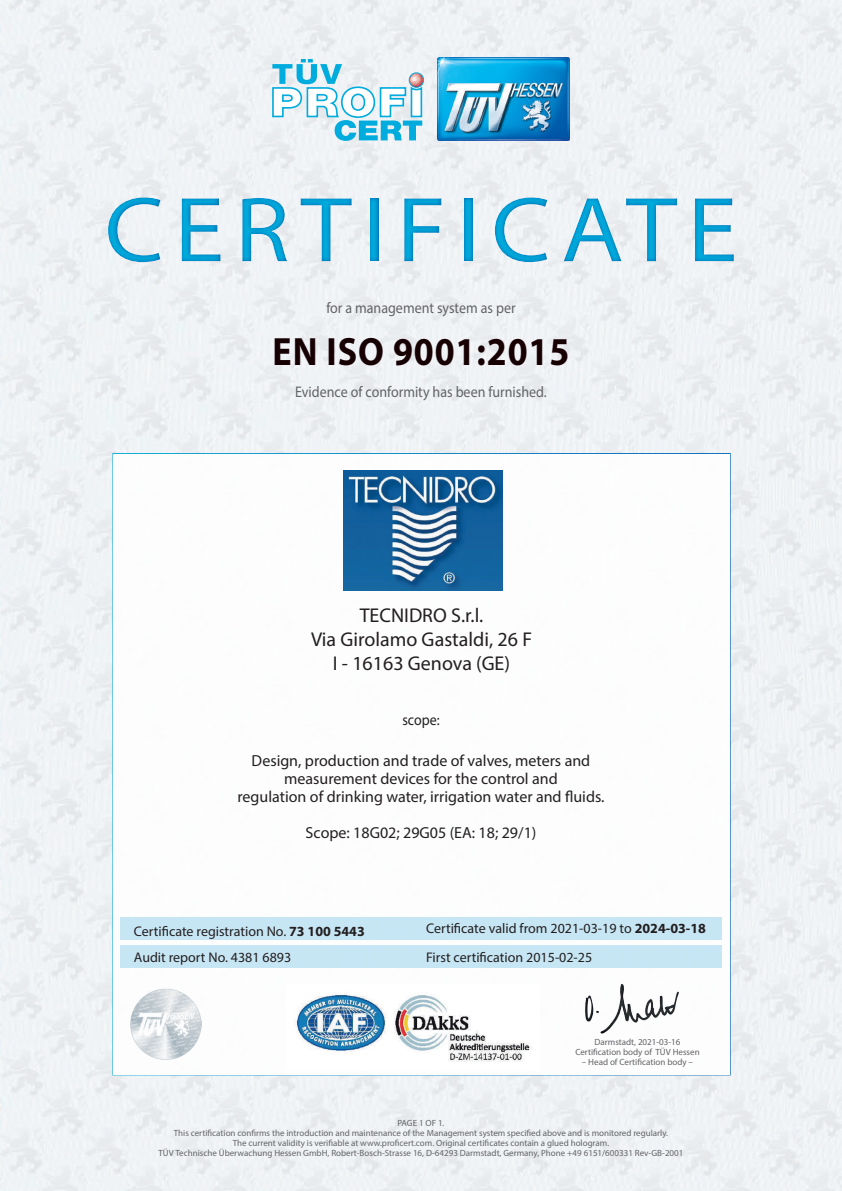
<style>
.page{position:relative;width:842px;height:1191px;background:#fff}
.page>*{position:absolute;margin:0;border:0;box-sizing:border-box;transform-origin:0 0}
.t1{font:93px "Myriad Pro";letter-spacing:.1em;color:#00acdd;scale:1.1 1}
.t2{font:700 39.6px "Myriad Pro";letter-spacing:.025em;color:#170003;scale:.91 1}
.t3{font:20px/24px "Myriad Pro";color:#231f20;text-align:center}
.t4{font:16px/18px "Myriad Pro";color:#231f20;text-align:center}
.t5{font:15.4px "Myriad Pro";color:#636366;scale:.91 1}
.t6{font:15.4px "Myriad Pro";color:#231f20;scale:.91 1}
.t7{font:14px/26px "Myriad Pro";color:#231f20}
.t8{font:9px/10px "Myriad Pro";color:#636366;text-align:center}
.s1{font-weight:700}
</style>
<div class="page">
<img style="left:0;top:0;width:842px;height:1191px">
<img style="left:437px;top:57px;width:132px;height:83px">
<svg style="left:272px;top:59px;width:152px;height:82px"></svg>
<div style="left:112px;top:453px;width:619px;height:622px;background:#fff;border:2px solid #fff"></div>
<div style="left:120px;top:945px;width:602px;height:23px;background:#c1e4f4"></div>
<div style="left:121px;top:917px;width:601px;height:22px;background:#c1e4f4"></div>
<img style="left:295px;top:994px;width:236px;height:68px">
<div style="left:0;top:172px;width:842px;height:114px;background:#006bb6;opacity:.75"></div>
<img style="left:343px;top:471px;width:159px;height:120px">
<img style="left:585px;top:984px;width:94px;height:50px">
<img style="left:130px;top:988px;width:71px;height:71px">
<h1 class="t1" style="left:104px;top:173px;width:577px">CERTIFICATE</h1>
<h3 class="t5" style="left:326px;top:298px;width:209px">for a management system as per</h3>
<h2 class="t2" style="left:273px;top:326px;width:328px">EN ISO 9001:2015</h2>
<h3 class="t5" style="left:295px;top:382px;width:278px">Evidence of conformity has been furnished.</h3>
<h3 class="t3" style="left:311px;top:603px;width:223px">TECNIDRO S.r.l.<br>Via Girolamo Gastaldi, 26 F<br>I - 16163 Genova (GE)</h3>
<h3 class="t6" style="left:402px;top:710px;width:42px">scope:</h3>
<h3 class="t4" style="left:237px;top:751px;width:368px">Design, production and trade of valves, meters and measurement devices for the control and<br>regulation of drinking water, irrigation water and fluids.</h3>
<h3 class="t4" style="left:306px;top:823px;width:232px">Scope: 18G02; 29G05 (EA: 18; 29/1)</h3>
<h3 class="t7" style="left:134px;top:917px;width:232px">Certificate registration No. <span class="s1">73 100 5443<br></span>Audit report No. 4381 6893</h3>
<h3 class="t7" style="left:426px;top:915px;width:281px">Certificate valid from 2021-03-19 to <span class="s1">2024-03-18</span></h3>
<h3 class="t7" style="left:426px;top:943px;width:168px">First certification 2015-02-25</h3>
<p class="t8" style="left:575px;top:1037px;width:126px">Darmstadt, 2021-03-16<br>Certification body of TÜV Hessen</p>
<p class="t8" style="left:582px;top:1057px;width:113px">– Head of Certification body –</p>
<p class="t8" style="left:159px;top:1118px;width:526px">PAGE 1 OF 1.<br>This certification confirms the introduction and maintenance of the Management system specified above and is monitored regularly.<br>The current validity is verifiable at www.proficert.com. Original certificates contain a glued hologram.<br>TÜV Technische Überwachung Hessen GmbH, Robert-Bosch-Strasse 16, D-64293 Darmstadt, Germany, Phone +49 6151/600331 Rev-GB-2001</p>
</div>
